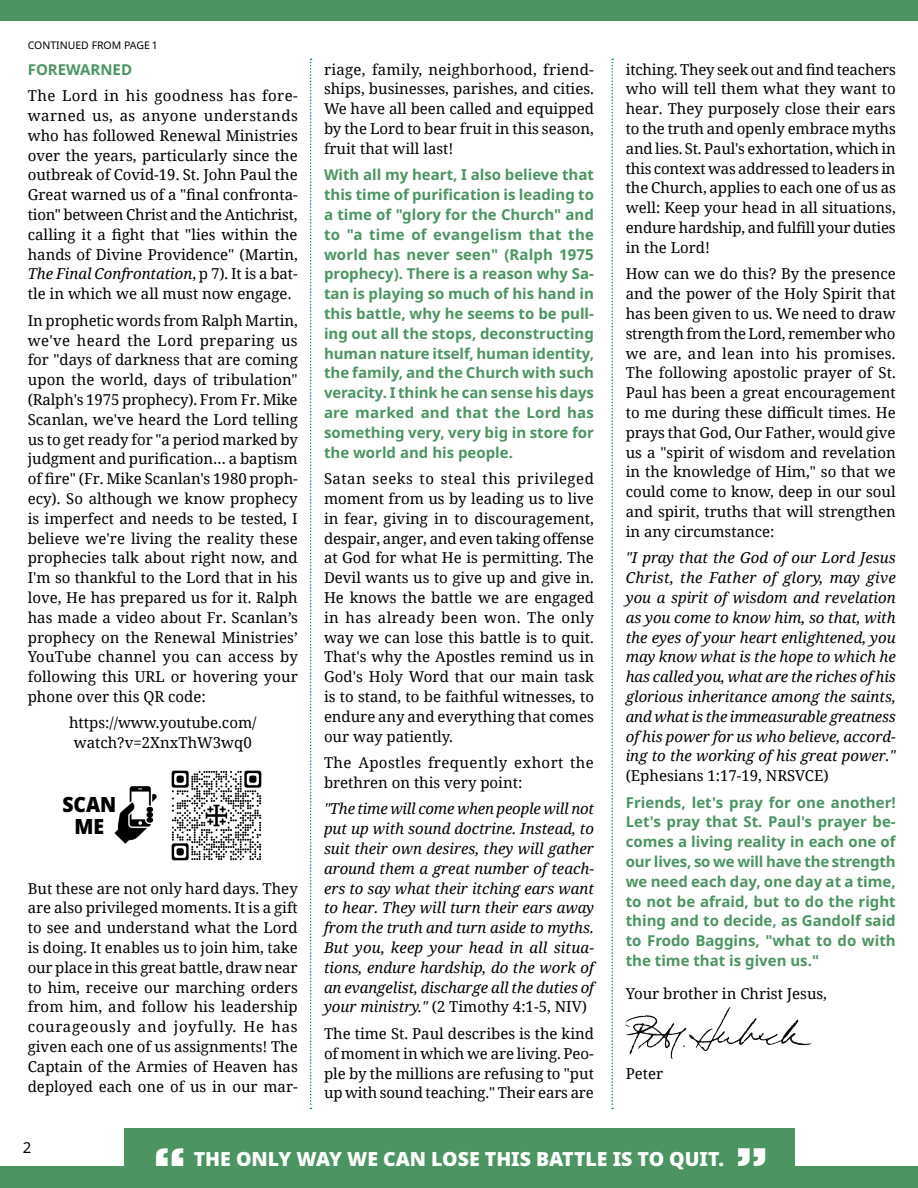
<style>
.page{position:relative;width:918px;height:1188px;background:#fff}
.page>*{position:absolute;margin:0;border:0;box-sizing:border-box;transform-origin:0 0}
.t1{font:800 47.25px "Rockwell";color:#fff}
.t2{font:900 semi-condensed 21px/22.5px "Noto Sans";color:#000;text-align:center}
.t3{font:900 19.5px "Noto Sans";color:#fff}
.t4{font:15px/19.8px "Noto Serif";color:#000;text-align:justify}
.t5{font:700 15px/19.8px "Noto Sans";color:#4c9462;text-align:justify}
.t6{font:italic 15px/19.8px "Noto Serif";color:#000;text-align:justify}
.t7{font:15px/19.8px "Noto Serif";letter-spacing:.03em;color:#000}
.t8{font:15px "Noto Sans";color:#000}
.t9{font:10.5px "Noto Sans";color:#000}
.s1{font-style:italic}
.s2{font-style:normal}
</style>
<div class="page">
<div style="left:0;top:0;width:918px;height:20px;background:#4c9462"></div>
<div style="left:0;top:1167px;width:918px;height:21px;background:#4c9462"></div>
<svg style="left:611px;top:59px;width:2px;height:1050px"></svg>
<img style="left:689px;top:1007px;width:122px;height:45px">
<svg style="left:310px;top:59px;width:2px;height:1050px"></svg>
<img style="left:171px;top:770px;width:91px;height:91px">
<img style="left:114px;top:786px;width:43px;height:58px">
<div style="left:124px;top:1128px;width:670px;height:60px;background:#4c9462"></div>
<p class="t9" style="left:28px;top:38px;width:131px">CONTINUED FROM PAGE 1</p>
<p class="t5" style="left:28px;top:60px;width:106px">FOREWARNED</p>
<p class="t4" style="left:28px;top:85px;width:272px">The Lord in his goodness has fore&shy;warned us, as anyone understands who has followed Renewal Ministries over the years, particularly since the outbreak of Covid-19. St. John Paul the Great warned us of a "final confronta&shy;tion" between Christ and the Antichrist, calling it a fight that "lies within the hands of Divine Providence" (Martin, <span class="s1">The Final Confrontation</span>, p 7). It is a bat&shy;tle in which we all must now engage.</p>
<p class="t4" style="left:28px;top:310px;width:272px">In prophetic words from Ralph Martin, we've heard the Lord preparing us for "days of darkness that are coming upon the world, days of tribulation" (Ralph's 1975 prophecy). From Fr. Mike Scanlan, we've heard the Lord telling us to get ready for "a period marked by judgment and purification… a baptism of fire" (Fr. Mike Scanlan's 1980 proph&shy;ecy). So although we know prophecy is imperfect and needs to be tested, I believe we're living the reality these prophecies talk about right now, and I'm so thankful to the Lord that in his love, He has prepared us for it. Ralph has made a video about Fr. Scanlan’s prophecy on the Renewal Ministries’ YouTube channel you can access by following this URL or hovering your phone over this QR code:</p>
<p class="t4" style="left:69px;top:713px;width:189px;text-align:center">https://www.youtube.com/ watch?v=2XnxThW3wq0</p>
<h2 class="t2" style="left:62px;top:793px;width:55px">SCAN<br>ME</h2>
<p class="t4" style="left:28px;top:878px;width:272px">But these are not only hard days. They are also privileged moments. It is a gift to see and understand what the Lord is doing. It enables us to join him, take our place in this great battle, draw near to him, receive our marching orders from him, and follow his leadership courageously and joyfully. He has given each one of us assignments! The Captain of the Armies of Heaven has deployed each one of us in our mar-</p>
<p class="t4" style="left:324px;top:59px;width:272px">riage, family, neighborhood, friend&shy;ships, businesses, parishes, and cities.<br>We have all been called and equipped by the Lord to bear fruit in this season, fruit that will last!</p>
<p class="t5" style="left:324px;top:165px;width:272px">With all my heart, I also believe that this time of purification is leading to a time of "glory for the Church" and to "a time of evangelism that the world has never seen" (Ralph 1975 prophecy). There is a reason why Sa&shy;tan is playing so much of his hand in this battle, why he seems to be pull&shy;ing out all the stops, deconstructing human nature itself, human identity, the family, and the Church with such veracity. I think he can sense his days are marked and that the Lord has something very, very big in store for the world and his people.</p>
<p class="t4" style="left:324px;top:468px;width:272px">Satan seeks to steal this privileged moment from us by leading us to live in fear, giving in to discouragement, despair, anger, and even taking offense at God for what He is permitting. The Devil wants us to give up and give in.<br>He knows the battle we are engaged in has already been won. The only way we can lose this battle is to quit.<br>That's why the Apostles remind us in God's Holy Word that our main task is to stand, to be faithful witnesses, to endure any and everything that comes our way patiently.</p>
<p class="t7" style="left:324px;top:752px;width:271px">The Apostles frequently exhort the brethren on this very point:</p>
<p class="t6" style="left:324px;top:799px;width:272px">"The time will come when people will not put up with sound doctrine. Instead, to suit their own desires, they will gather around them a great number of teach&shy;ers to say what their itching ears want to hear. They will turn their ears away from the truth and turn aside to myths.<br>But you, keep your head in all situa&shy;tions, endure hardship, do the work of an evangelist, discharge all the duties of your ministry." <span class="s2">(2 Timothy 4:1-5, NIV)</span></p>
<p class="t4" style="left:324px;top:1023px;width:272px">The time St. Paul describes is the kind of moment in which we are living. Peo&shy;ple by the millions are refusing to "put up with sound teaching." Their ears are</p>
<p class="t4" style="left:626px;top:59px;width:272px">itching. They seek out and find teachers who will tell them what they want to hear. They purposely close their ears to the truth and openly embrace myths and lies. St. Paul's exhortation, which in this context was addressed to leaders in the Church, applies to each one of us as well: Keep your head in all situations, endure hardship, and fulfill your duties in the Lord!</p>
<p class="t4" style="left:626px;top:264px;width:272px">How can we do this? By the presence and the power of the Holy Spirit that has been given to us. We need to draw strength from the Lord, remember who we are, and lean into his promises.<br>The following apostolic prayer of St.<br>Paul has been a great encouragement to me during these difficult times. He prays that God, Our Father, would give us a "spirit of wisdom and revelation in the knowledge of Him," so that we could come to know, deep in our soul and spirit, truths that will strengthen in any circumstance:</p>
<p class="t6" style="left:626px;top:548px;width:272px">"I pray that the God of our Lord Jesus Christ, the Father of glory, may give you a spirit of wisdom and revelation as you come to know him, so that, with the eyes of your heart enlightened, you may know what is the hope to which he has called you, what are the riches of his glorious inheritance among the saints, and what is the immeasurable greatness of his power for us who believe, accord&shy;ing to the working of his great power."</p>
<p class="t4" style="left:626px;top:765px;width:204px">(Ephesians 1:17-19, NRSVCE)</p>
<p class="t5" style="left:626px;top:793px;width:272px">Friends, let's pray for one another!<br>Let's pray that St. Paul's prayer be&shy;comes a living reality in each one of our lives, so we will have the strength we need each day, one day at a time, to not be afraid, but to do the right thing and to decide, as Gandolf said to Frodo Baggins, "what to do with the time that is given us."</p>
<p class="t4" style="left:626px;top:984px;width:203px">Your brother in Christ Jesus,</p>
<p class="t4" style="left:626px;top:1063px;width:39px">Peter</p>
<p class="t8" style="left:23px;top:1137px;width:10px">2</p>
<h1 class="t1" style="left:153px;top:1137px;width:35px">“</h1>
<h1 class="t1" style="left:735px;top:1137px;width:35px">”</h1>
<h3 class="t3" style="left:194px;top:1144px;width:532px">THE ONLY WAY WE CAN LOSE THIS BATTLE IS TO QUIT.</h3>
</div>
